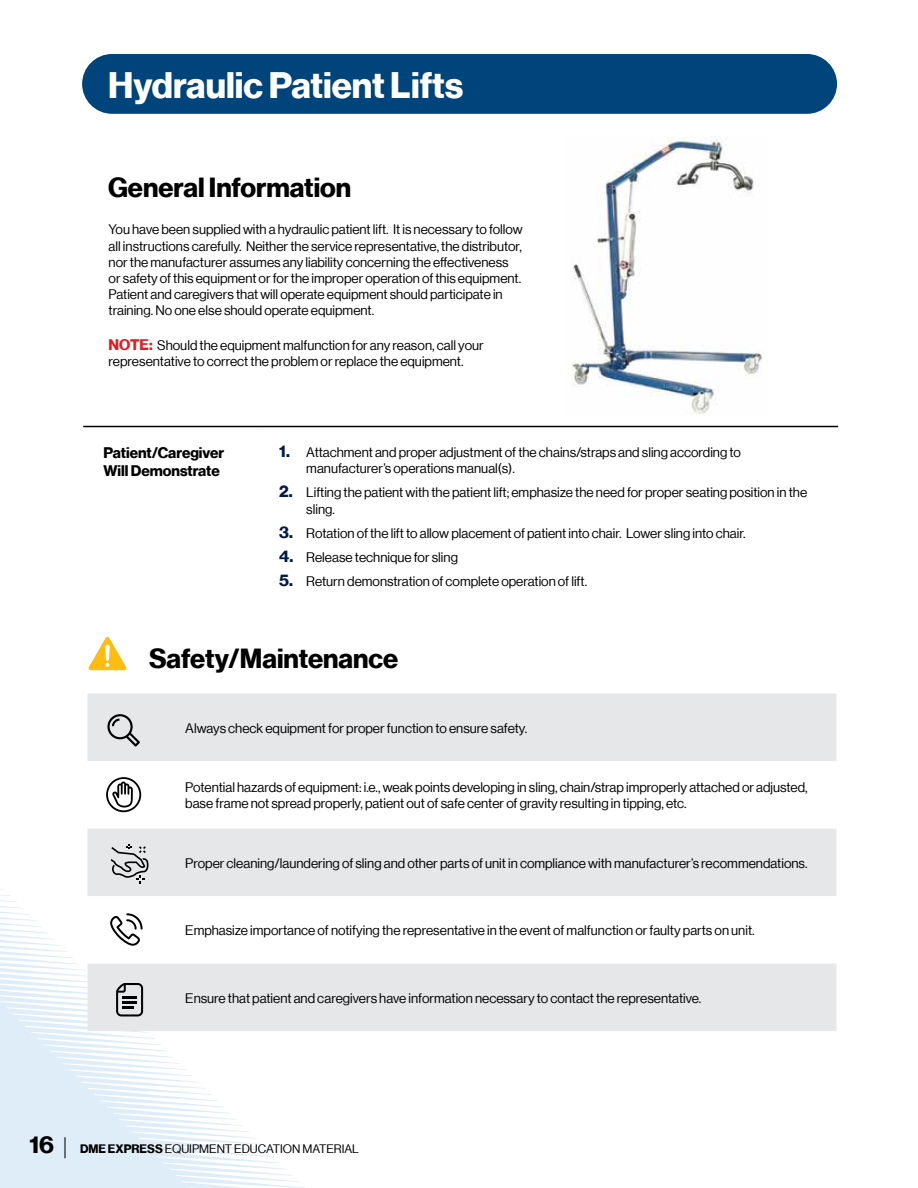
<style>
.page{position:relative;width:918px;height:1188px;background:#fff}
.page>*{position:absolute;margin:0;border:0;box-sizing:border-box;transform-origin:0 0}
.t1{font:36px "N Haas Grotesk DS Pro 75 Bd";color:#fff}
.t2{font:27px "N Haas Grotesk DS Pro 75 Bd";color:#000}
.t3{font:15px/18px "N Haas Grotesk DS Pro 75 Bd";color:#000}
.t4{font:13.5px/16.2px "N Haas Grotesk DS Pro 55 Rg";color:#000}
.t5{font:12px "N Haas Grotesk DS Pro 55 Rg";color:#000}
.s1{font-family:"N Haas Grotesk DS Pro 75 Bd";font-size:15px;color:#e31b23}
.s2{font-family:"N Haas Grotesk DS Pro 75 Bd";font-size:16.5px;color:#001b49}
.s3{font-family:"N Haas Grotesk DS Pro 75 Bd";font-size:24px}
.s4{font-family:"Avenir LT Std";font-weight:300;font-size:21px}
.s5{font-family:"N Haas Grotesk DS Pro 75 Bd"}
</style>
<div class="page">
<img style="left:571px;top:137px;width:191px;height:277px">
<svg style="left:88px;top:694px;width:748px;height:202px;fill:#e6e7e8"></svg>
<div style="left:312px;top:964px;width:524px;height:67px;background:#e6e7e8"></div>
<hr style="left:83px;top:426px;width:176px;height:1px;background:#000">
<hr style="left:259px;top:426px;width:579px;height:1px;background:#000">
<svg style="left:88px;top:636px;width:39px;height:34px"></svg>
<svg style="left:0;top:844px;width:312px;height:344px"></svg>
<svg style="left:107px;top:714px;width:33px;height:33px"></svg>
<svg style="left:106px;top:777px;width:35px;height:35px"></svg>
<div style="left:82px;top:54px;width:755px;height:60px;background:#00447c;border-radius:30px"></div>
<h1 class="t1" style="left:108px;top:64px;width:357px">Hydraulic Patient Lifts</h1>
<h2 class="t2" style="left:108px;top:172px;width:245px">General Information</h2>
<p class="t4" style="left:109px;top:222px;width:416px">You have been supplied with a hydraulic patient lift. It is necessary to follow all instructions carefully. Neither the service representative, the distributor, nor the manufacturer assumes any liability concerning the effectiveness or safety of this equipment or for the improper operation of this equipment.<br>Patient and caregivers that will operate equipment should participate in training. No one else should operate equipment.</p>
<p class="t4" style="left:109px;top:337px;width:377px"><span class="s1">NOTE:</span> Should the equipment malfunction for any reason, call your representative to correct the problem or replace the equipment.</p>
<p class="t3" style="left:104px;top:444px;width:122px">Patient/Caregiver<br>Will Demonstrate</p>
<p class="t4" style="left:306px;top:444px;width:436px;text-indent:-27px"><span class="s2">1.</span> Attachment and proper adjustment of the chains/straps and sling according to manufacturer’s operations manual(s).</p>
<p class="t4" style="left:306px;top:485px;width:502px;text-indent:-27px"><span class="s2">2.</span> Lifting the patient with the patient lift; emphasize the need for proper seating position in the sling.</p>
<p class="t4" style="left:279px;top:525px;width:468px"><span class="s2">3.</span> Rotation of the lift to allow placement of patient into chair. Lower sling into chair.</p>
<p class="t4" style="left:279px;top:549px;width:180px"><span class="s2">4.</span> Release technique for sling</p>
<p class="t4" style="left:279px;top:573px;width:309px"><span class="s2">5.</span> Return demonstration of complete operation of lift.</p>
<h2 class="t2" style="left:149px;top:643px;width:251px">Safety/Maintenance</h2>
<p class="t4" style="left:185px;top:720px;width:343px">Always check equipment for proper function to ensure safety.</p>
<p class="t4" style="left:185px;top:779px;width:624px">Potential hazards of equipment: i.e., weak points developing in sling, chain/strap improperly attached or adjusted, base frame not spread properly, patient out of safe center of gravity resulting in tipping, etc.</p>
<p class="t4" style="left:185px;top:855px;width:624px">Proper cleaning/laundering of sling and other parts of unit in compliance with manufacturer’s recommendations.</p>
<p class="t4" style="left:185px;top:922px;width:571px">Emphasize importance of notifying the representative in the event of malfunction or faulty parts on unit.</p>
<p class="t4" style="left:185px;top:990px;width:518px">Ensure that patient and caregivers have information necessary to contact the representative.</p>
<p class="t5" style="left:30px;top:1142px;width:331px"><span class="s3">16</span> <span class="s4">|</span> <span class="s5">DME EXPRESS</span> EQUIPMENT EDUCATION MATERIAL</p>
</div>
